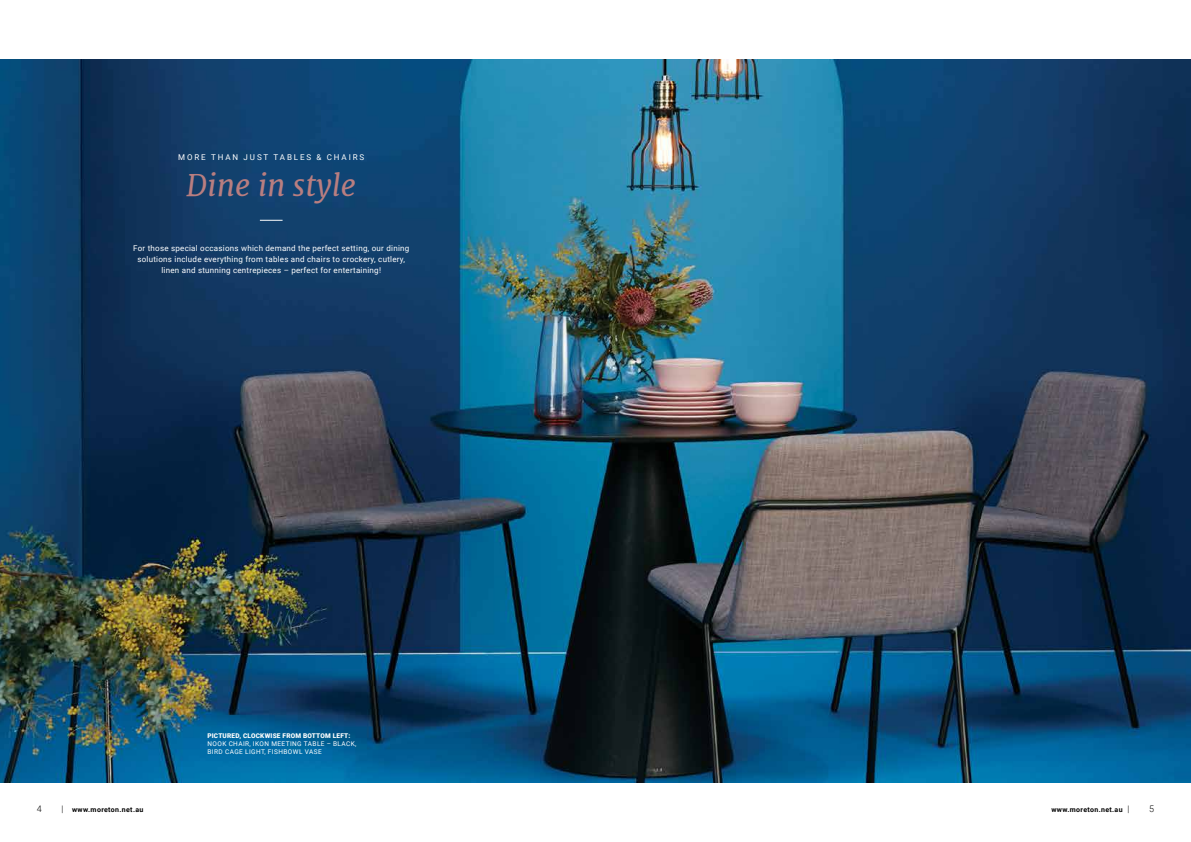
<style>
.page{position:relative;width:1191px;height:842px;background:#fff}
.page>*{position:absolute;margin:0;border:0;box-sizing:border-box;transform-origin:0 0}
.t1{font:italic 30px "Merriweather";color:#b97e80}
.t2{font:300 9px "Roboto";color:#000}
.t3{font:8px/11px "Roboto";letter-spacing:.03em;color:#fff;text-align:center}
.t4{font:8px "Roboto";letter-spacing:.235em;color:#fff}
.t5{font:700 7px "Roboto";letter-spacing:.05em;color:#000}
.t6{font:6.5px/8px "Roboto";letter-spacing:.065em;color:#fff}
.t7{font:900 6.5px "Roboto";letter-spacing:.03em;color:#fff}
.s1{font-weight:300;font-size:9px}
</style>
<div class="page">
<img style="left:0;top:60px;width:1191px;height:722px">
<svg style="left:260px;top:220px;width:22px;height:1px"></svg>
<p class="t4" style="left:178px;top:151px;width:188px">MORE THAN JUST TABLES &amp; CHAIRS</p>
<h1 class="t1" style="left:186px;top:166px;width:171px">Dine in style</h1>
<p class="t3" style="left:133px;top:242px;width:278px">For those special occasions which demand the perfect setting, our dining solutions include everything from tables and chairs to crockery, cutlery, linen and stunning centrepieces – perfect for entertaining!</p>
<p class="t7" style="left:207px;top:731px;width:145px">PICTURED, CLOCKWISE FROM BOTTOM LEFT:</p>
<p class="t6" style="left:207px;top:740px;width:150px">NOOK CHAIR, IKON MEETING TABLE – BLACK,<br>BIRD CAGE LIGHT, FISHBOWL VASE</p>
<p class="t2" style="left:37px;top:803px;width:6px">4</p>
<p class="t5" style="left:62px;top:804px;width:83px"><span class="s1">|</span> www.moreton.net.au</p>
<p class="t5" style="left:1051px;top:804px;width:79px">www.moreton.net.au <span class="s1">|</span></p>
<p class="t2" style="left:1149px;top:802px;width:6px">5</p>
</div>
